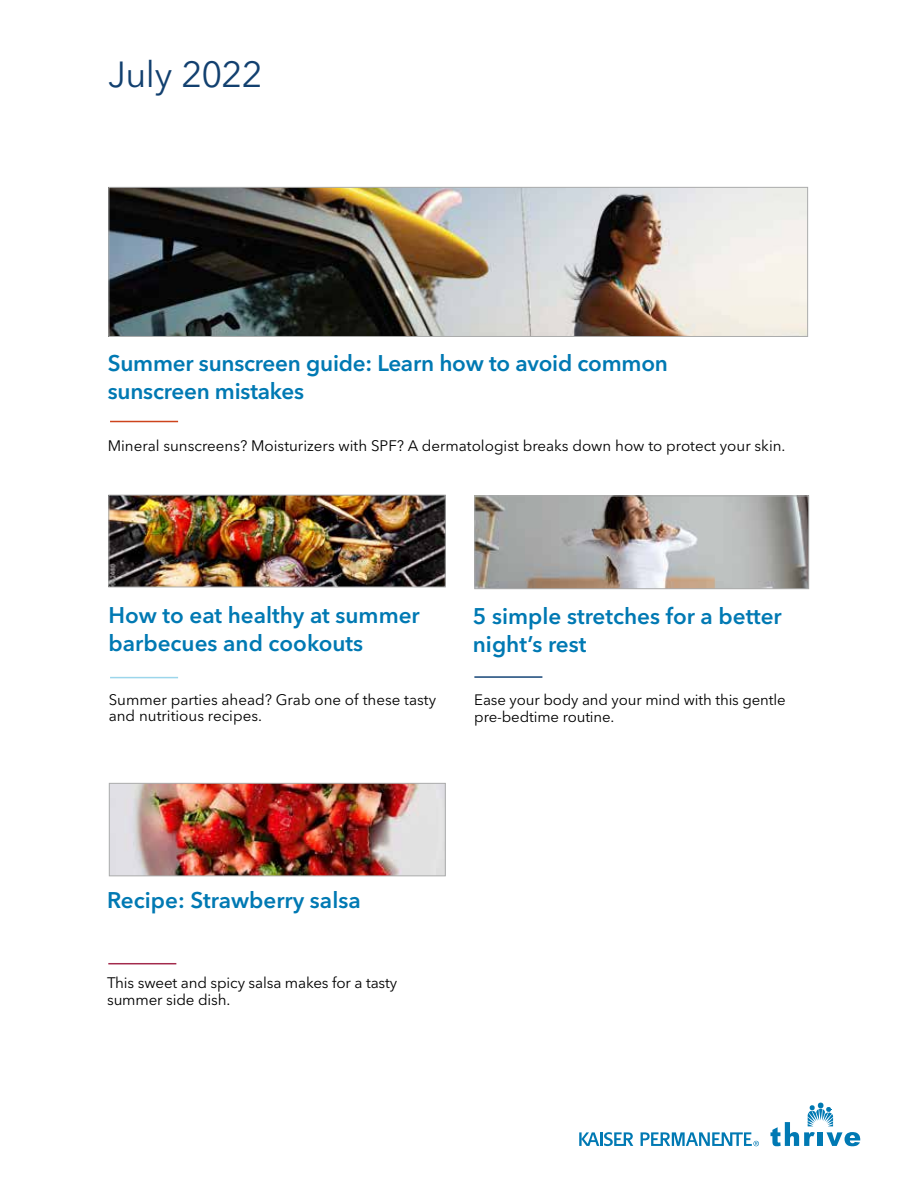
<style>
.page{position:relative;width:918px;height:1188px;background:#fff}
.page>*{position:absolute;margin:0;border:0;box-sizing:border-box;transform-origin:0 0}
.t1{font:36px "Avenir Next LT Pro";letter-spacing:-.015em;color:#12406f}
.t2{font:600 22.5px/28.5px "Avenir Next LT Pro";color:#0079b3}
.t3{font:15.15px/16.5px "Avenir Next LT Pro";color:#000}
.t4{font:15px/16.5px "Avenir Next LT Pro";letter-spacing:-.01em;color:#000}
</style>
<div class="page">
<img style="left:477px;top:498px;width:330px;height:89px">
<div style="left:475px;top:496px;width:334px;height:93px;border:1px solid #abacac"></div>
<img style="left:111px;top:497px;width:333px;height:88px">
<div style="left:109px;top:495px;width:337px;height:92px;border:1px solid #abacac"></div>
<img style="left:111px;top:785px;width:333px;height:89px">
<div style="left:109px;top:783px;width:337px;height:93px;border:1px solid #abacac"></div>
<img style="left:111px;top:189px;width:695px;height:146px">
<div style="left:109px;top:187px;width:699px;height:150px;border:1px solid #abacac"></div>
<hr style="left:110px;top:677px;width:68px;height:1px;background:#9cd6eb">
<hr style="left:474px;top:676px;width:68px;height:2px;background:#154577">
<hr style="left:108px;top:963px;width:68px;height:1px;background:#a32b4c">
<hr style="left:110px;top:421px;width:68px;height:1px;background:#cd431c">
<svg style="left:771px;top:1103px;width:89px;height:43px"></svg>
<svg style="left:579px;top:1132px;width:54px;height:14px"></svg>
<svg style="left:641px;top:1132px;width:118px;height:14px"></svg>
<h1 class="t1" style="left:108px;top:53px;width:156px">July 2022</h1>
<h2 class="t2" style="left:108px;top:349px;width:562px">Summer sunscreen guide: Learn how to avoid common sunscreen mistakes</h2>
<p class="t3" style="left:108px;top:437px;width:679px">Mineral sunscreens? Moisturizers with SPF? A dermatologist breaks down how to protect your skin.</p>
<h2 class="t2" style="left:109px;top:601px;width:313px">How to eat healthy at summer barbecues and cookouts</h2>
<h2 class="t2" style="left:473px;top:601px;width:310px">5 simple stretches for a better night’s rest</h2>
<p class="t3" style="left:109px;top:691px;width:329px">Summer parties ahead? Grab one of these tasty and nutritious recipes.</p>
<p class="t4" style="left:474px;top:692px;width:313px">Ease your body and your mind with this gentle pre-bedtime routine.</p>
<h2 class="t2" style="left:107px;top:886px;width:255px">Recipe: Strawberry salsa</h2>
<p class="t3" style="left:107px;top:974px;width:292px">This sweet and spicy salsa makes for a tasty summer side dish.</p>
</div>
